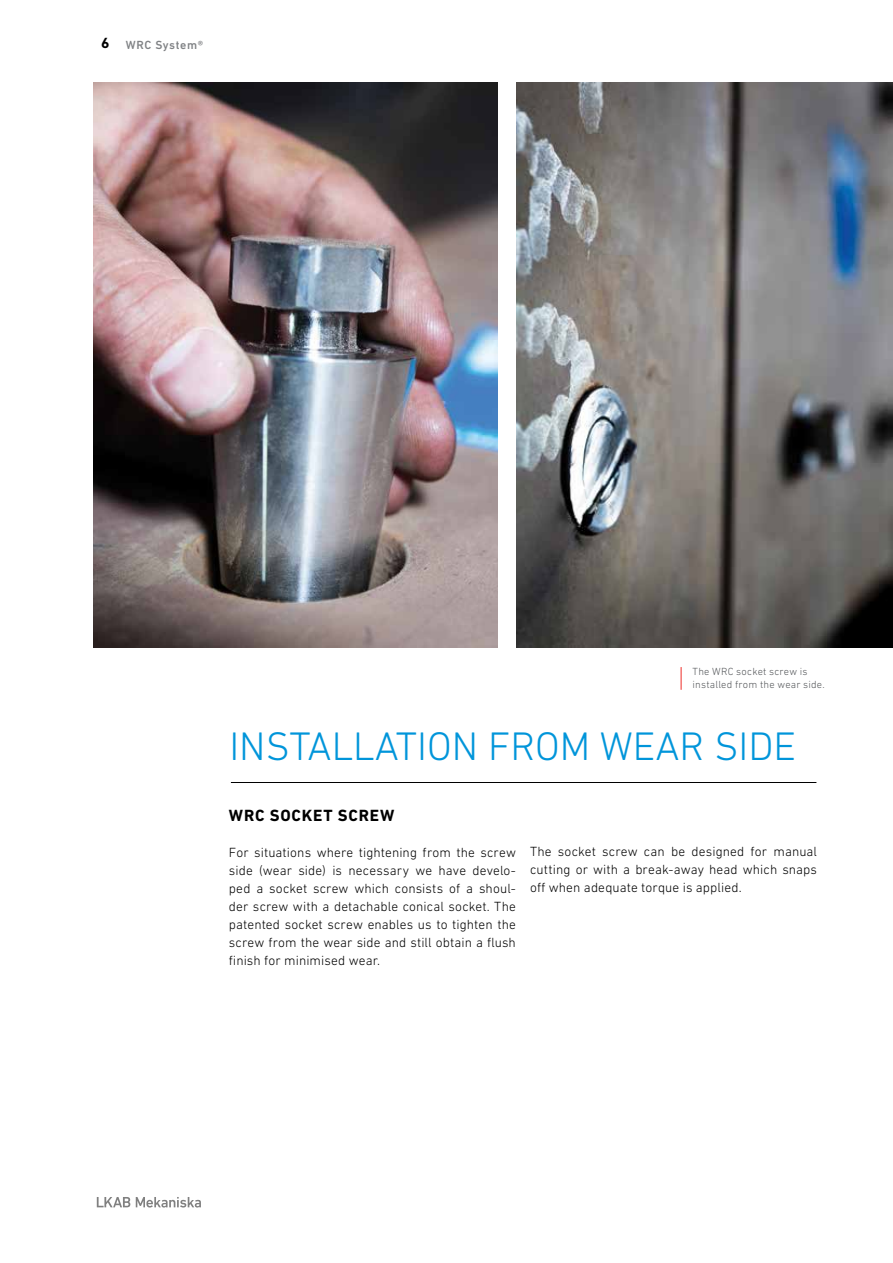
<style>
.page{position:relative;width:893px;height:1263px;background:#fff}
.page>*{position:absolute;margin:0;border:0;box-sizing:border-box;transform-origin:0 0}
.t1{font:300 40.5px "DIN Next LT Profor LKAB";color:#0095da}
.t2{font:700 16.5px "DIN Next LT Profor LKAB";letter-spacing:.05em;color:#000}
.t3{font:300 13.5px/18px "DIN Next LT Pro";letter-spacing:.01em;color:#000;text-align:justify}
.t4{font:500 12px "DIN Next LT Pro";letter-spacing:.05em;color:#808285}
.t5{font:300 10.5px/13.5px "DIN Next LT Pro";letter-spacing:.02em;color:#55585b}
.s1{font-weight:700;font-size:15px;color:#000}
</style>
<div class="page">
<svg style="left:97px;top:1197px;width:104px;height:10px"></svg>
<img style="left:94px;top:83px;width:403px;height:565px">
<img style="left:516px;top:83px;width:377px;height:565px">
<hr style="left:231px;top:782px;width:585px;height:1px;background:#000">
<svg style="left:681px;top:667px;width:1px;height:23px"></svg>
<p class="t4" style="left:101px;top:38px;width:104px"><span class="s1">6</span> WRC System®</p>
<p class="t5" style="left:692px;top:664px;width:134px">The WRC socket screw is installed from the wear side.</p>
<h1 class="t1" style="left:229px;top:723px;width:568px">INSTALLATION FROM WEAR SIDE</h1>
<p class="t2" style="left:229px;top:805px;width:167px">WRC SOCKET SCREW</p>
<p class="t3" style="left:229px;top:843px;width:289px">For situations where tightening from the screw side (wear side) is necessary we have develo&shy;ped a socket screw which consists of a shoul&shy;der screw with a detachable conical socket. The patented socket screw enables us to tighten the screw from the wear side and still obtain a flush finish for minimised wear.</p>
<p class="t3" style="left:530px;top:842px;width:289px">The socket screw can be designed for manual cutting or with a break-away head which snaps off when adequate torque is applied.</p>
</div>
